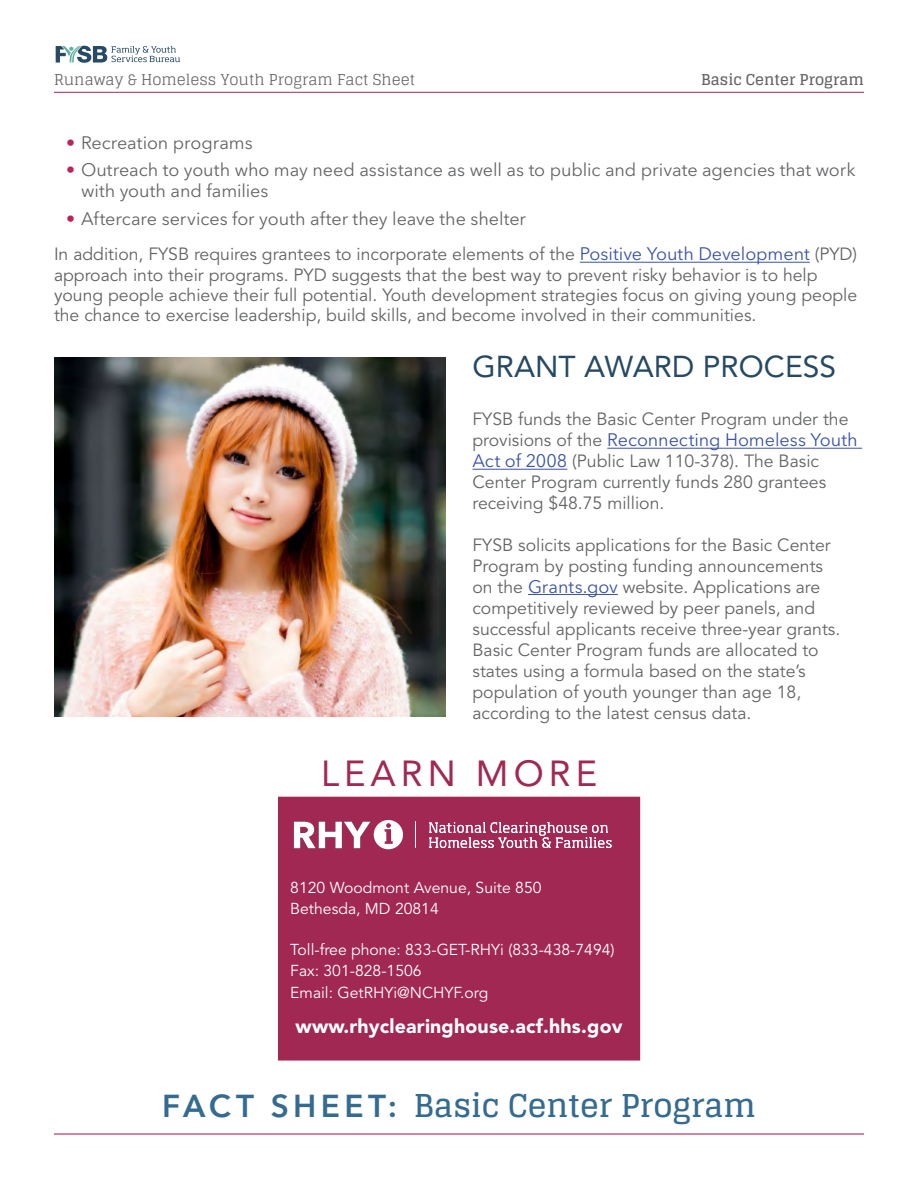
<style>
.page{position:relative;width:918px;height:1188px;background:#fff}
.page>*{position:absolute;margin:0;border:0;box-sizing:border-box;transform-origin:0 0}
.t1{font:36px "Avenir LT Std";letter-spacing:.14em;color:#a02853}
.t2{font:700 31.5px "Glegoo";color:#356b91}
.t3{font:30px "Avenir LT Std";color:#264a63}
.t4{font:900 19.5px "Avenir LT Std";letter-spacing:.01em;color:#fff}
.t5{font:18px/20.7px "Avenir Next LT Pro";letter-spacing:-.005em;color:#636466}
.t6{font:18px "Avenir Next LT Pro";letter-spacing:-.005em;color:#3a53a4}
.t7{font:17.7px/21px "Avenir LT Std";color:#636466}
.t8{font:15.75px "Avenir LT Std";color:#fff}
.t9{font:15px "Glegoo";color:#636466}
.t10{font:700 15px "Glegoo";color:#636466}
.s1{color:#bb2455}
.s2{font-family:"Avenir Next LT Pro";font-size:18px;color:#3a53a4}
.s3{font-family:"Avenir LT Std";font-size:17.7px;color:#636466}
.s4{font-family:"Avenir Next LT Pro";font-weight:600}
</style>
<div class="page">
<hr style="left:580px;top:262px;width:230px;height:1px;background:#3a53a4">
<hr style="left:607px;top:448px;width:255px;height:1px;background:#3a53a4">
<hr style="left:472px;top:469px;width:95px;height:1px;background:#3a53a4">
<hr style="left:528px;top:594px;width:90px;height:1px;background:#3a53a4">
<hr style="left:54px;top:92px;width:810px;height:1px;background:#a02853">
<hr style="left:54px;top:1133px;width:810px;height:2px;background:#bb2455">
<svg style="left:56px;top:46px;width:124px;height:17px"></svg>
<div style="left:279px;top:797px;width:360px;height:263px;background:#a02853"></div>
<img style="left:54px;top:358px;width:392px;height:358px">
<div style="left:278px;top:797px;width:362px;height:264px;border:2px solid #a02853"></div>
<div style="left:374px;top:820px;width:29px;height:29px;background:#fff;border-radius:50%"></div>
<svg style="left:294px;top:822px;width:76px;height:26px"></svg>
<svg style="left:385px;top:823px;width:8px;height:21px"></svg>
<svg style="left:429px;top:822px;width:183px;height:26px"></svg>
<svg style="left:415px;top:821px;width:1px;height:27px"></svg>
<p class="t9" style="left:54px;top:71px;width:363px">Runaway &amp; Homeless Youth Program Fact Sheet</p>
<p class="t10" style="left:701px;top:71px;width:164px">Basic Center Program</p>
<p class="t5" style="left:66px;top:132px;width:188px"><span class="s1">•</span> Recreation programs</p>
<p class="t5" style="left:81px;top:160px;width:776px;text-indent:-15px"><span class="s1">•</span> Outreach to youth who may need assistance as well as to public and private agencies that work with youth and families</p>
<p class="t5" style="left:66px;top:208px;width:462px"><span class="s1">•</span> Aftercare services for youth after they leave the shelter</p>
<p class="t7" style="left:54px;top:244px;width:805px">In addition, FYSB requires grantees to incorporate elements of the <span class="s2">Positive Youth Development</span> (PYD)</p>
<p class="t7" style="left:54px;top:265px;width:805px;line-height:20.2px">approach into their programs. PYD suggests that the best way to prevent risky behavior is to help young people achieve their full potential. Youth development strategies focus on giving young people the chance to exercise leadership, build skills, and become involved in their communities.</p>
<h2 class="t3" style="left:472px;top:350px;width:365px">GRANT AWARD PROCESS</h2>
<p class="t7" style="left:472px;top:409px;width:378px">FYSB funds the Basic Center Program under the</p>
<p class="t6" style="left:472px;top:429px;width:387px"><span class="s3">provisions of the</span> Reconnecting Homeless Youth</p>
<p class="t7" style="left:472px;top:451px;width:355px"><span class="s2">Act of 2008</span> (Public Law 110-378). The Basic<br>Center Program currently funds 280 grantees receiving $48.75 million.</p>
<p class="t7" style="left:472px;top:535px;width:369px">FYSB solicits applications for the Basic Center Program by posting funding announcements on the <span class="s2">Grants.gov</span> website. Applications are competitively reviewed by peer panels, and successful applicants receive three-year grants.<br>Basic Center Program funds are allocated to states using a formula based on the state’s population of youth younger than age 18, according to the latest census data.</p>
<p class="t1" style="left:321px;top:753px;width:278px">LEARN MORE</p>
<p class="t8" style="left:290px;top:879px;width:253px">8120 Woodmont Avenue, Suite 850</p>
<p class="t8" style="left:290px;top:900px;width:150px">Bethesda, MD 20814</p>
<p class="t8" style="left:290px;top:941px;width:326px">Toll-free phone: 833-GET-RHYi (833-438-7494)</p>
<p class="t8" style="left:290px;top:962px;width:133px">Fax: 301-828-1506</p>
<p class="t8" style="left:290px;top:984px;width:200px">Email: GetRHYi@NCHYF.org</p>
<p class="t4" style="left:296px;top:1015px;width:329px">www.rhyclearinghouse.acf.hhs.gov</p>
<p class="t2" style="left:162px;top:1088px;width:596px"><span class="s4">FAC T SHEET:</span> Basic Center Program</p>
</div>
